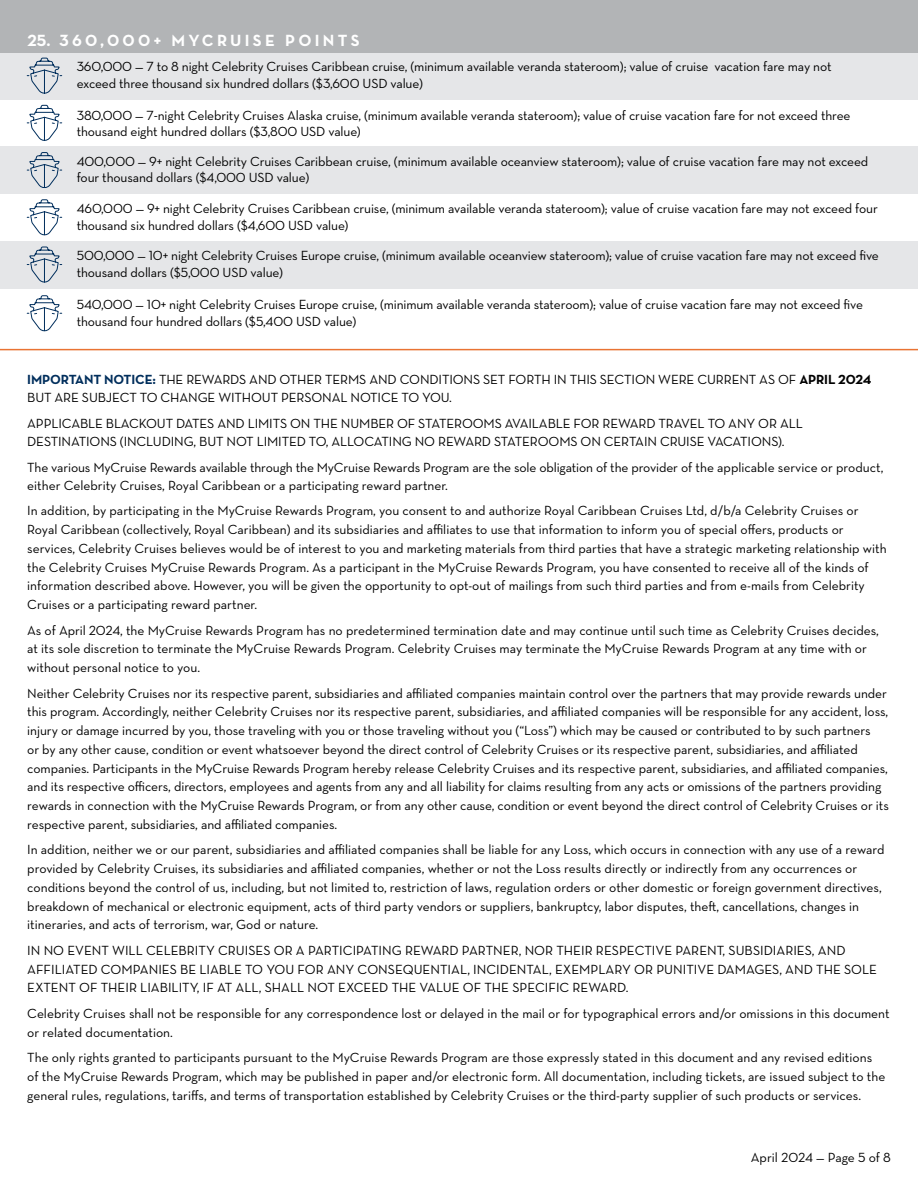
<style>
.page{position:relative;width:918px;height:1188px;background:#fff}
.page>*{position:absolute;margin:0;border:0;box-sizing:border-box;transform-origin:0 0}
.Prize{font:700 16.5px "Neutraface Text";letter-spacing:.2em;color:#fff}
.NO_TAB{font:13.5px/18.8px "Neutraface Text";letter-spacing:-.005em;color:#000}
.BODY_NUMBER_BULLET{font:13.5px/16.5px "Neutraface Text";letter-spacing:-.01em;color:#000}
.s1{font-weight:700;color:#002e5c}
.s2{font-weight:700}
</style>
<div class="page">
<hr style="left:0;top:349px;width:918px;height:1px;background:#e97333">
<div style="left:0;top:52px;width:918px;height:47px;background:#e5e6e8"></div>
<div style="left:0;top:146px;width:918px;height:48px;background:#e5e6e8"></div>
<div style="left:0;top:241px;width:918px;height:47px;background:#e5e6e8"></div>
<div style="left:0;top:0;width:918px;height:52px;background:#b2b4b6"></div>
<svg style="left:26px;top:57px;width:37px;height:37px"></svg>
<svg style="left:26px;top:105px;width:37px;height:36px"></svg>
<svg style="left:26px;top:152px;width:37px;height:36px"></svg>
<svg style="left:26px;top:199px;width:37px;height:37px"></svg>
<svg style="left:26px;top:246px;width:37px;height:37px"></svg>
<svg style="left:26px;top:295px;width:37px;height:37px"></svg>
<p class="Prize" style="left:28px;top:30px;width:25px">25.</p>
<p class="Prize" style="left:59px;top:30px;width:302px">360,000+ MYCRUISE POINTS</p>
<p class="BODY_NUMBER_BULLET" style="left:77px;top:58px;width:756px">360,000 — 7 to 8 night Celebrity Cruises Caribbean cruise, (minimum available veranda stateroom); value of cruise vacation fare may not</p>
<p class="BODY_NUMBER_BULLET" style="left:77px;top:75px;width:348px">exceed three thousand six hundred dollars ($3,600 USD value)</p>
<p class="BODY_NUMBER_BULLET" style="left:77px;top:107px;width:775px">380,000 — 7-night Celebrity Cruises Alaska cruise, (minimum available veranda stateroom); value of cruise vacation fare for not exceed three thousand eight hundred dollars ($3,800 USD value)</p>
<p class="BODY_NUMBER_BULLET" style="left:77px;top:153px;width:793px">400,000 — 9+ night Celebrity Cruises Caribbean cruise, (minimum available oceanview stateroom); value of cruise vacation fare may not exceed four thousand dollars ($4,000 USD value)</p>
<p class="BODY_NUMBER_BULLET" style="left:77px;top:200px;width:803px">460,000 — 9+ night Celebrity Cruises Caribbean cruise, (minimum available veranda stateroom); value of cruise vacation fare may not exceed four thousand six hundred dollars ($4,600 USD value)</p>
<p class="BODY_NUMBER_BULLET" style="left:77px;top:247px;width:804px">500,000 — 10+ night Celebrity Cruises Europe cruise, (minimum available oceanview stateroom); value of cruise vacation fare may not exceed five thousand dollars ($5,000 USD value)</p>
<p class="BODY_NUMBER_BULLET" style="left:77px;top:296px;width:788px">540,000 — 10+ night Celebrity Cruises Europe cruise, (minimum available veranda stateroom); value of cruise vacation fare may not exceed five thousand four hundred dollars ($5,400 USD value)</p>
<p class="NO_TAB" style="left:27px;top:369px;width:846px"><span class="s1">IMPORTANT NOTICE:</span> THE REWARDS AND OTHER TERMS AND CONDITIONS SET FORTH IN THIS SECTION WERE CURRENT AS OF <span class="s2">APRIL 2024<br></span>BUT ARE SUBJECT TO CHANGE WITHOUT PERSONAL NOTICE TO YOU.</p>
<p class="NO_TAB" style="left:27px;top:413px;width:777px">APPLICABLE BLACKOUT DATES AND LIMITS ON THE NUMBER OF STATEROOMS AVAILABLE FOR REWARD TRAVEL TO ANY OR ALL<br>DESTINATIONS (INCLUDING, BUT NOT LIMITED TO, ALLOCATING NO REWARD STATEROOMS ON CERTAIN CRUISE VACATIONS).</p>
<p class="NO_TAB" style="left:27px;top:457px;width:858px">The various MyCruise Rewards available through the MyCruise Rewards Program are the sole obligation of the provider of the applicable service or product, either Celebrity Cruises, Royal Caribbean or a participating reward partner.</p>
<p class="NO_TAB" style="left:27px;top:501px;width:861px">In addition, by participating in the MyCruise Rewards Program, you consent to and authorize Royal Caribbean Cruises Ltd, d/b/a Celebrity Cruises or Royal Caribbean (collectively, Royal Caribbean) and its subsidiaries and affiliates to use that information to inform you of special offers, products or services, Celebrity Cruises believes would be of interest to you and marketing materials from third parties that have a strategic marketing relationship with the Celebrity Cruises MyCruise Rewards Program. As a participant in the MyCruise Rewards Program, you have consented to receive all of the kinds of information described above. However, you will be given the opportunity to opt-out of mailings from such third parties and from e-mails from Celebrity Cruises or a participating reward partner.</p>
<p class="NO_TAB" style="left:27px;top:621px;width:853px">As of April 2024, the MyCruise Rewards Program has no predetermined termination date and may continue until such time as Celebrity Cruises decides, at its sole discretion to terminate the MyCruise Rewards Program. Celebrity Cruises may terminate the MyCruise Rewards Program at any time with or without personal notice to you.</p>
<p class="NO_TAB" style="left:27px;top:684px;width:863px">Neither Celebrity Cruises nor its respective parent, subsidiaries and affiliated companies maintain control over the partners that may provide rewards under this program. Accordingly, neither Celebrity Cruises nor its respective parent, subsidiaries, and affiliated companies will be responsible for any accident, loss, injury or damage incurred by you, those traveling with you or those traveling without you (“Loss”) which may be caused or contributed to by such partners<br>or by any other cause, condition or event whatsoever beyond the direct control of Celebrity Cruises or its respective parent, subsidiaries, and affiliated companies. Participants in the MyCruise Rewards Program hereby release Celebrity Cruises and its respective parent, subsidiaries, and affiliated companies, and its respective officers, directors, employees and agents from any and all liability for claims resulting from any acts or omissions of the partners providing rewards in connection with the MyCruise Rewards Program, or from any other cause, condition or event beyond the direct control of Celebrity Cruises or its respective parent, subsidiaries, and affiliated companies.</p>
<p class="NO_TAB" style="left:27px;top:840px;width:859px">In addition, neither we or our parent, subsidiaries and affiliated companies shall be liable for any Loss, which occurs in connection with any use of a reward provided by Celebrity Cruises, its subsidiaries and affiliated companies, whether or not the Loss results directly or indirectly from any occurrences or conditions beyond the control of us, including, but not limited to, restriction of laws, regulation orders or other domestic or foreign government directives, breakdown of mechanical or electronic equipment, acts of third party vendors or suppliers, bankruptcy, labor disputes, theft, cancellations, changes in itineraries, and acts of terrorism, war, God or nature.</p>
<p class="NO_TAB" style="left:27px;top:941px;width:851px">IN NO EVENT WILL CELEBRITY CRUISES OR A PARTICIPATING REWARD PARTNER, NOR THEIR RESPECTIVE PARENT, SUBSIDIARIES, AND<br>AFFILIATED COMPANIES BE LIABLE TO YOU FOR ANY CONSEQUENTIAL, INCIDENTAL, EXEMPLARY OR PUNITIVE DAMAGES, AND THE SOLE<br>EXTENT OF THEIR LIABILITY, IF AT ALL, SHALL NOT EXCEED THE VALUE OF THE SPECIFIC REWARD.</p>
<p class="NO_TAB" style="left:27px;top:1004px;width:864px">Celebrity Cruises shall not be responsible for any correspondence lost or delayed in the mail or for typographical errors and/or omissions in this document or related documentation.</p>
<p class="NO_TAB" style="left:27px;top:1048px;width:860px">The only rights granted to participants pursuant to the MyCruise Rewards Program are those expressly stated in this document and any revised editions of the MyCruise Rewards Program, which may be published in paper and/or electronic form. All documentation, including tickets, are issued subject to the general rules, regulations, tariffs, and terms of transportation established by Celebrity Cruises or the third-party supplier of such products or services.</p>
<p class="NO_TAB" style="left:751px;top:1148px;width:142px">April 2024 — Page 5 of 8</p>
</div>
